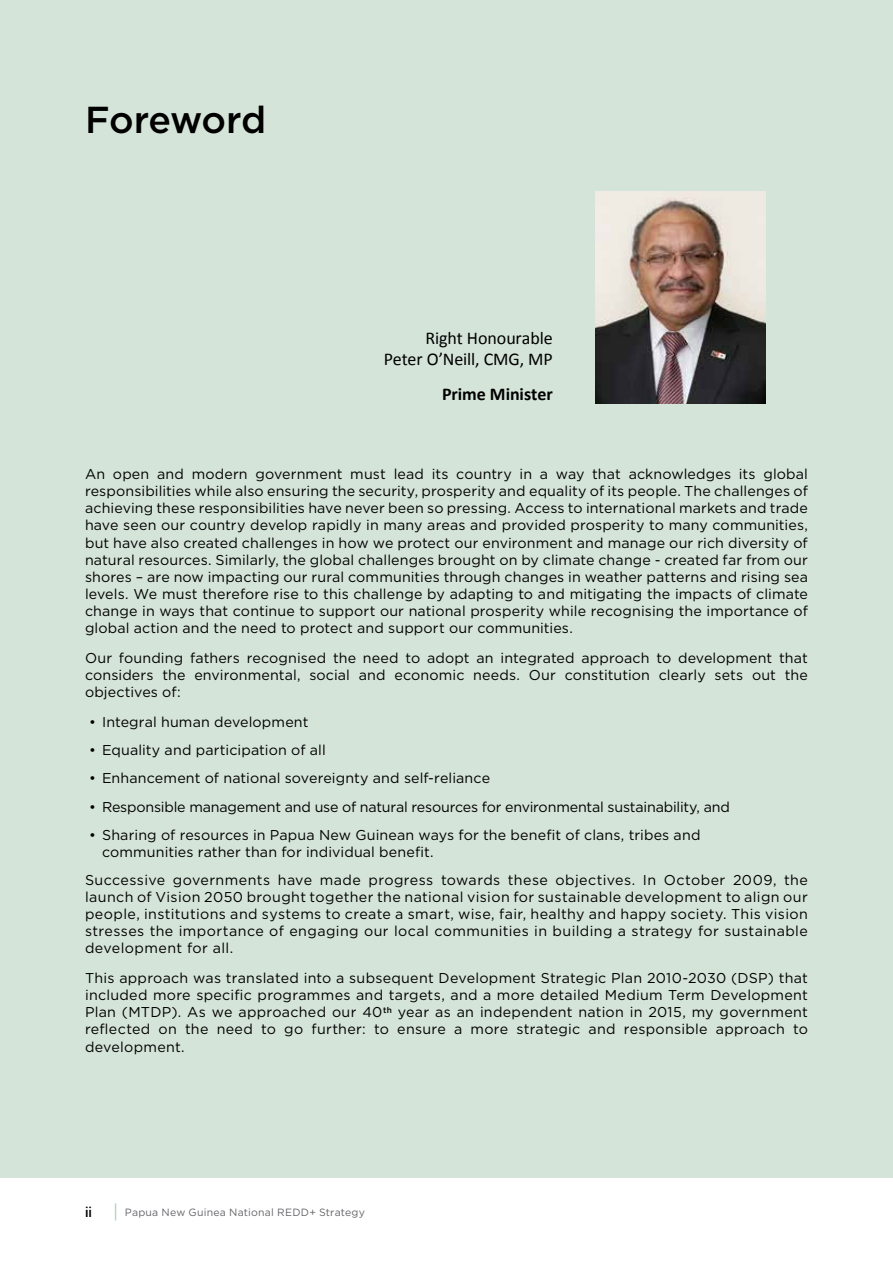
<style>
.page{position:relative;width:893px;height:1263px;background:#fff}
.page>*{position:absolute;margin:0;border:0;box-sizing:border-box;transform-origin:0 0}
.t1{font:500 37.5px "Gotham";letter-spacing:-.015em;color:#000}
.t2{font:18px/21.6px "Calibri";letter-spacing:-.005em;color:#000;text-align:right}
.t3{font:700 18px "Calibri";color:#000}
.t4{font:14.25px/17.1px "Gotham";letter-spacing:.01em;color:#000;text-align:justify}
.t5{font:14.25px "Gotham";letter-spacing:-.015em;color:#000}
.t6{font:500 13.5px "Roboto";color:#000}
.t7{font:10.5px "Gotham";letter-spacing:.02em;color:#65656a}
</style>
<div class="page">
<svg style="left:115px;top:1203px;width:1px;height:17px"></svg>
<div style="left:0;top:0;width:893px;height:1178px;background:#d5e4d8"></div>
<img style="left:595px;top:191px;width:170px;height:213px">
<h1 class="t1" style="left:85px;top:95px;width:183px">Foreword</h1>
<p class="t2" style="left:384px;top:327px;width:171px">Right Honourable<br>Peter O’Neill, CMG, MP</p>
<p class="t3" style="left:442px;top:382px;width:112px">Prime Minister</p>
<p class="t4" style="left:85px;top:465px;width:724px">An open and modern government must lead its country in a way that acknowledges its global responsibilities while also ensuring the security, prosperity and equality of its people. The challenges of achieving these responsibilities have never been so pressing. Access to international markets and trade have seen our country develop rapidly in many areas and provided prosperity to many communities, but have also created challenges in how we protect our environment and manage our rich diversity of natural resources. Similarly, the global challenges brought on by climate change - created far from our shores – are now impacting our rural communities through changes in weather patterns and rising sea levels. We must therefore rise to this challenge by adapting to and mitigating the impacts of climate change in ways that continue to support our national prosperity while recognising the importance of global action and the need to protect and support our communities.</p>
<p class="t4" style="left:85px;top:649px;width:724px">Our founding fathers recognised the need to adopt an integrated approach to development that considers the environmental, social and economic needs. Our constitution clearly sets out the objectives of:</p>
<p class="t4" style="left:89px;top:713px;width:223px">• Integral human development  </p>
<p class="t4" style="left:89px;top:741px;width:240px">• Equality and participation of all  </p>
<p class="t4" style="left:89px;top:769px;width:404px">• Enhancement of national sovereignty and self-reliance  </p>
<p class="t5" style="left:89px;top:797px;width:642px">• Responsible management and use of natural resources for environmental sustainability, and</p>
<p class="t4" style="left:102px;top:826px;width:600px;text-indent:-13px">• Sharing of resources in Papua New Guinean ways for the benefit of clans, tribes and communities rather than for individual benefit.</p>
<p class="t4" style="left:85px;top:871px;width:724px">Successive governments have made progress towards these objectives. In October 2009, the launch of Vision 2050 brought together the national vision for sustainable development to align our people, institutions and systems to create a smart, wise, fair, healthy and happy society. This vision stresses the importance of engaging our local communities in building a strategy for sustainable development for all.</p>
<p class="t4" style="left:85px;top:969px;width:724px">This approach was translated into a subsequent Development Strategic Plan 2010-2030 (DSP) that included more specific programmes and targets, and a more detailed Medium Term Development Plan (MTDP). As we approached our 40<sup>th</sup> year as an independent nation in 2015, my government reflected on the need to go further: to ensure a more strategic and responsible approach to development.</p>
<p class="t6" style="left:85px;top:1202px;width:9px">ii</p>
<p class="t7" style="left:125px;top:1205px;width:242px">Papua New Guinea National REDD+ Strategy</p>
</div>
